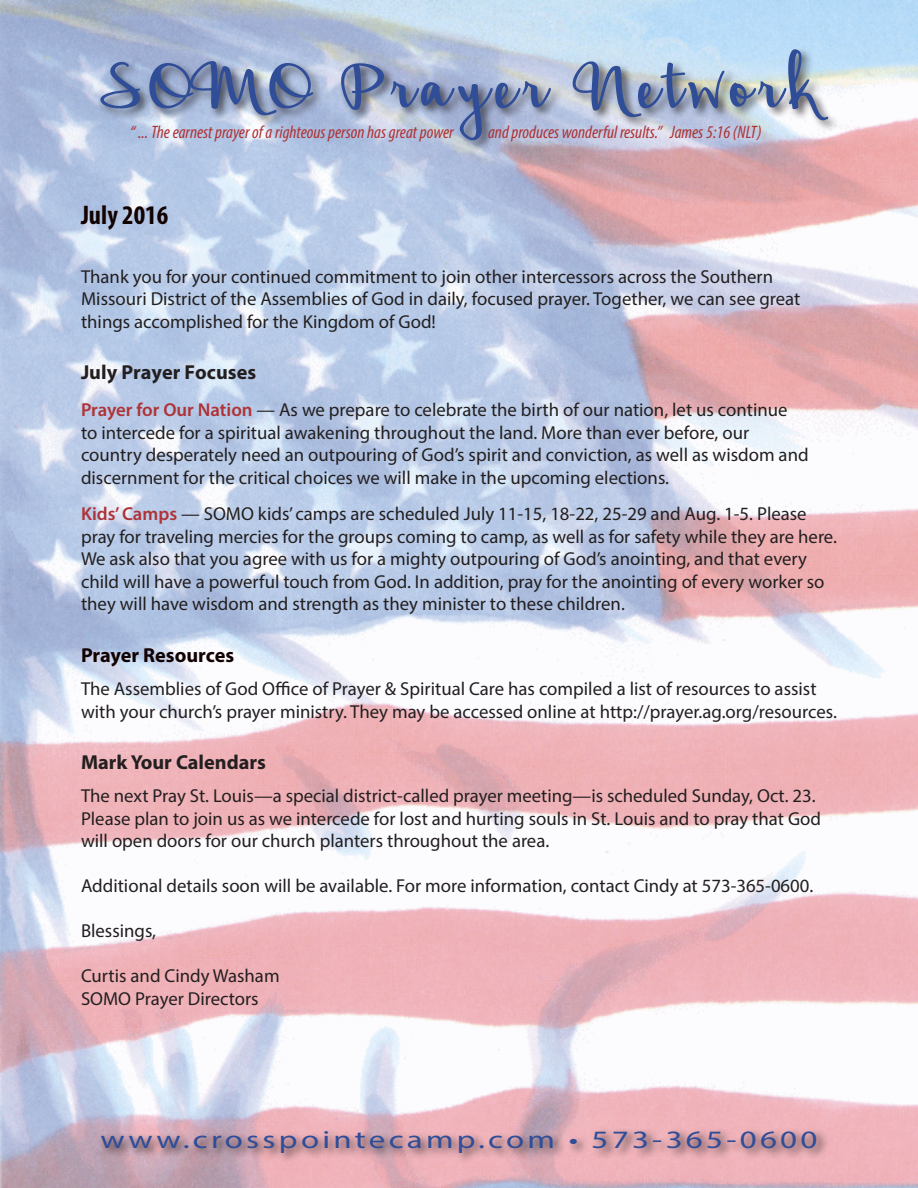
<style>
.page{position:relative;width:918px;height:1188px;background:#fff}
.page>*{position:absolute;margin:0;border:0;box-sizing:border-box;transform-origin:0 0}
.t1{font:100.5px "Hickory Jack";letter-spacing:.06em;color:#304d98}
.t2{font:700 condensed 27px "Myriad Pro";color:#120202}
.t3{font:25.05px "Myriad Pro";letter-spacing:.1em;color:#304d98;scale:1.32 1}
.t4{font:700 20.25px "Myriad Pro";color:#231f20}
.t5{font:700 20.25px "Myriad Pro";color:#120202}
.t6{font:18.75px/22.5px "Myriad Pro";color:#231f20}
.t7{font:italic condensed 18px "Myriad Pro";color:#ae3336}
.s1{font-weight:600;color:#ae3336}
</style>
<div class="page">
<img style="left:0;top:0;width:918px;height:1188px">
<div style="left:99px;top:1128px;width:730px;height:37px;background:#231f20;opacity:.85"></div>
<div style="left:98px;top:47px;width:742px;height:106px;background:#231f20;opacity:.75"></div>
<p class="t1" style="left:100px;top:38px;width:719px">SOMO Prayer Network</p>
<p class="t7" style="left:130px;top:121px;width:325px">“ ... The earnest prayer of a righteous person has great power</p>
<p class="t7" style="left:488px;top:121px;width:275px">and produces wonderful results.” James 5:16 (NLT)</p>
<p class="t2" style="left:81px;top:198px;width:89px">July 2016</p>
<p class="t6" style="left:81px;top:265px;width:721px">Thank you for your continued commitment to join other intercessors across the Southern<br>Missouri District of the Assemblies of God in daily, focused prayer. Together, we can see great things accomplished for the Kingdom of God!</p>
<p class="t4" style="left:81px;top:359px;width:177px">July Prayer Focuses</p>
<p class="t6" style="left:81px;top:398px;width:729px"><span class="s1">Prayer for Our Nation</span> — As we prepare to celebrate the birth of our nation, let us continue<br>to intercede for a spiritual awakening throughout the land. More than ever before, our country desperately need an outpouring of God’s spirit and conviction, as well as wisdom and discernment for the critical choices we will make in the upcoming elections.</p>
<p class="t6" style="left:81px;top:503px;width:758px"><span class="s1">Kids’ Camps</span> — SOMO kids’ camps are scheduled July 11-15, 18-22, 25-29 and Aug. 1-5. Please pray for traveling mercies for the groups coming to camp, as well as for safety while they are here.<br>We ask also that you agree with us for a mighty outpouring of God’s anointing, and that every child will have a powerful touch from God. In addition, pray for the anointing of every worker so they will have wisdom and strength as they minister to these children.</p>
<p class="t5" style="left:81px;top:642px;width:155px">Prayer Resources</p>
<p class="t6" style="left:81px;top:677px;width:757px">The Assemblies of God Office of Prayer &amp; Spiritual Care has compiled a list of resources to assist with your church’s prayer ministry. They may be accessed online at http://prayer.ag.org/resources.</p>
<p class="t4" style="left:81px;top:749px;width:186px">Mark Your Calendars</p>
<p class="t6" style="left:81px;top:784px;width:742px">The next Pray St. Louis—a special district-called prayer meeting—is scheduled Sunday, Oct. 23.<br>Please plan to join us as we intercede for lost and hurting souls in St. Louis and to pray that God will open doors for our church planters throughout the area.</p>
<p class="t6" style="left:81px;top:874px;width:734px">Additional details soon will be available. For more information, contact Cindy at 573-365-0600.</p>
<p class="t6" style="left:81px;top:919px;width:77px">Blessings,</p>
<p class="t6" style="left:81px;top:964px;width:200px">Curtis and Cindy Washam</p>
<p class="t6" style="left:81px;top:987px;width:179px">SOMO Prayer Directors</p>
<p class="t3" style="left:101px;top:1124px;width:545px">www.crosspointecamp.com • 573-365-0600</p>
</div>
